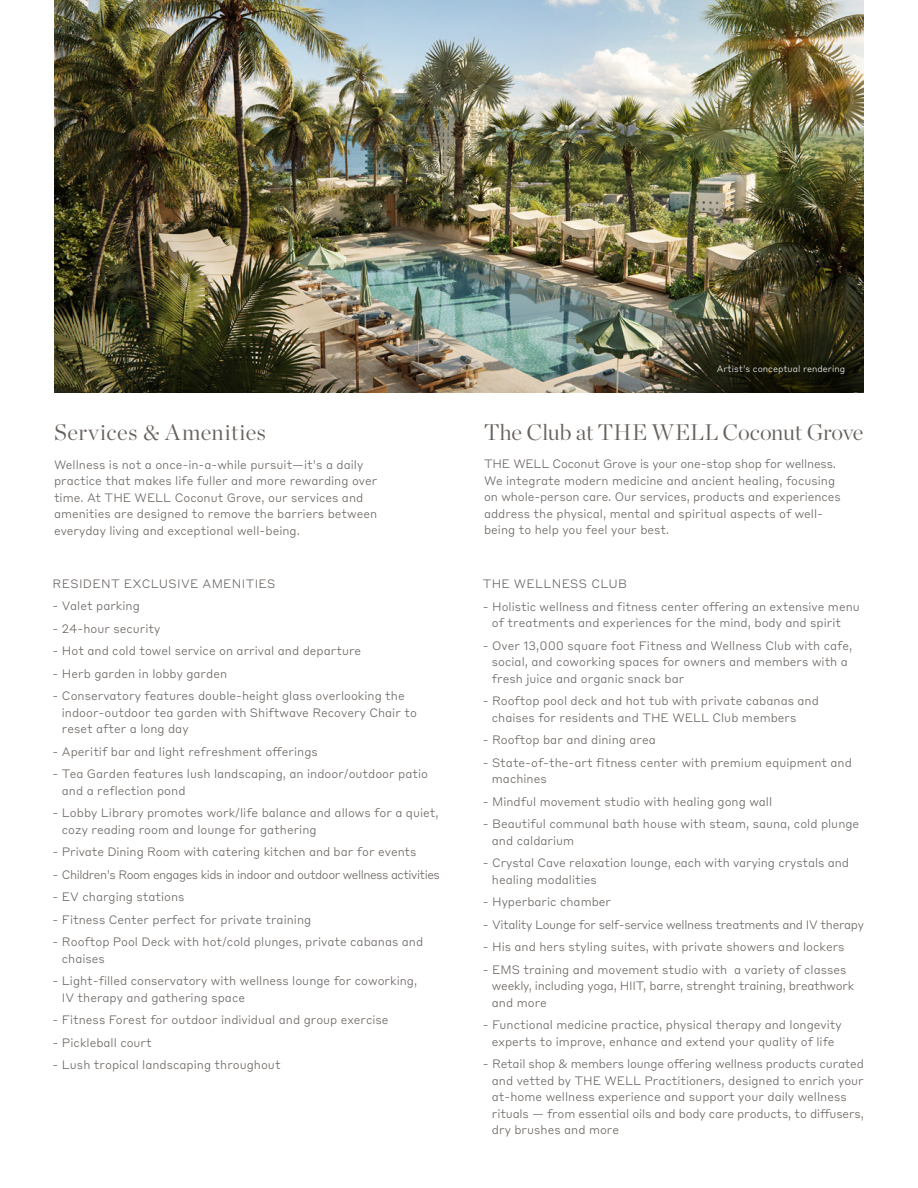
<style>
.page{position:relative;width:918px;height:1188px;background:#fff}
.page>*{position:absolute;margin:0;border:0;box-sizing:border-box;transform-origin:0 0}
.TEXT_BASE{font:300 22.5px "Chronicle Display";letter-spacing:.01em;color:#67615d}
.TEXT_BASE-2{font:300 22.5px "Chronicle Display";letter-spacing:.03em;color:#67615d}
.t1{font:300 12px/16.5px "Styrene B";color:#67615d}
.t2{font:300 12px/16.5px "Styrene B";letter-spacing:-.02em;color:#67615d}
.t3{font:300 12px "Styrene B";letter-spacing:-.04em;color:#67615d}
.t4{font:300 12px "Styrene B";letter-spacing:-.03em;color:#67615d}
.t5{font:300 12px "Styrene B";letter-spacing:.025em;color:#67615d}
.t6{font:300 9px "Styrene B";color:#fff}
</style>
<div class="page">
<img style="left:54px;top:0;width:810px;height:393px">
<p class="TEXT_BASE-2" style="left:54px;top:415px;width:214px">Services &amp; Amenities</p>
<p class="t1" style="left:54px;top:455px;width:325px">Wellness is not a once-in-a-while pursuit—it’s a daily practice that makes life fuller and more rewarding over time. At THE WELL Coconut Grove, our services and amenities are designed to remove the barriers between everyday living and exceptional well-being.</p>
<p class="t5" style="left:53px;top:573px;width:224px">RESIDENT EXCLUSIVE AMENITIES</p>
<p class="t1" style="left:53px;top:597px;width:89px">- Valet parking</p>
<p class="t1" style="left:53px;top:619px;width:109px">- 24-hour security</p>
<p class="t1" style="left:53px;top:642px;width:310px">- Hot and cold towel service on arrival and departure</p>
<p class="t1" style="left:53px;top:664px;width:176px">- Herb garden in lobby garden</p>
<p class="t1" style="left:62px;top:687px;width:357px;text-indent:-9px">- Conservatory features double-height glass overlooking the indoor-outdoor tea garden with Shiftwave Recovery Chair to reset after a long day</p>
<p class="t1" style="left:53px;top:742px;width:267px">- Aperitif bar and light refreshment offerings</p>
<p class="t1" style="left:62px;top:765px;width:368px;text-indent:-9px">- Tea Garden features lush landscaping, an indoor/outdoor patio and a reflection pond</p>
<p class="t1" style="left:62px;top:804px;width:378px;text-indent:-9px">- Lobby Library promotes work/life balance and allows for a quiet, cozy reading room and lounge for gathering</p>
<p class="t1" style="left:53px;top:843px;width:365px">- Private Dining Room with catering kitchen and bar for events</p>
<p class="t3" style="left:53px;top:864px;width:389px">- Children’s Room engages kids in indoor and outdoor wellness activities</p>
<p class="t1" style="left:53px;top:888px;width:133px">- EV charging stations</p>
<p class="t1" style="left:53px;top:910px;width:260px">- Fitness Center perfect for private training</p>
<p class="t1" style="left:62px;top:933px;width:363px;text-indent:-9px">- Rooftop Pool Deck with hot/cold plunges, private cabanas and chaises</p>
<p class="t1" style="left:62px;top:972px;width:357px;text-indent:-9px">- Light-filled conservatory with wellness lounge for coworking,<br>IV therapy and gathering space</p>
<p class="t1" style="left:53px;top:1011px;width:337px">- Fitness Forest for outdoor individual and group exercise</p>
<p class="t1" style="left:53px;top:1033px;width:101px">- Pickleball court</p>
<p class="t1" style="left:53px;top:1056px;width:230px">- Lush tropical landscaping throughout</p>
<p class="t6" style="left:717px;top:362px;width:130px">Artist’s conceptual rendering</p>
<p class="TEXT_BASE" style="left:484px;top:415px;width:381px">The Club at THE WELL Coconut Grove</p>
<p class="t1" style="left:484px;top:455px;width:358px">THE WELL Coconut Grove is your one-stop shop for wellness.<br>We integrate modern medicine and ancient healing, focusing on whole-person care. Our services, products and experiences address the physical, mental and spiritual aspects of well&shy;being to help you feel your best.</p>
<p class="t5" style="left:483px;top:574px;width:146px">THE WELLNESS CLUB</p>
<p class="t1" style="left:492px;top:597px;width:369px;text-indent:-9px">- Holistic wellness and fitness center offering an extensive menu of treatments and experiences for the mind, body and spirit</p>
<p class="t1" style="left:492px;top:636px;width:362px;text-indent:-9px">- Over 13,000 square foot Fitness and Wellness Club with cafe, social, and coworking spaces for owners and members with a fresh juice and organic snack bar</p>
<p class="t1" style="left:492px;top:692px;width:328px;text-indent:-9px">- Rooftop pool deck and hot tub with private cabanas and chaises for residents and THE WELL Club members</p>
<p class="t1" style="left:483px;top:731px;width:175px">- Rooftop bar and dining area</p>
<p class="t1" style="left:492px;top:753px;width:361px;text-indent:-9px">- State-of-the-art fitness center with premium equipment and machines</p>
<p class="t1" style="left:483px;top:792px;width:291px">- Mindful movement studio with healing gong wall</p>
<p class="t1" style="left:492px;top:815px;width:369px;text-indent:-9px">- Beautiful communal bath house with steam, sauna, cold plunge and caldarium</p>
<p class="t1" style="left:492px;top:854px;width:359px;text-indent:-9px">- Crystal Cave relaxation lounge, each with varying crystals and healing modalities</p>
<p class="t1" style="left:483px;top:893px;width:130px">- Hyperbaric chamber</p>
<p class="t4" style="left:483px;top:914px;width:383px">- Vitality Lounge for self-service wellness treatments and IV therapy</p>
<p class="t1" style="left:483px;top:938px;width:363px">- His and hers styling suites, with private showers and lockers</p>
<p class="t2" style="left:492px;top:960px;width:364px;text-indent:-9px">- EMS training and movement studio with a variety of classes weekly, including yoga, HIIT, barre, strenght training, breathwork and more</p>
<p class="t1" style="left:483px;top:1016px;width:361px;text-align:center">- Functional medicine practice, physical therapy and longevity experts to improve, enhance and extend your quality of life</p>
<p class="t1" style="left:492px;top:1055px;width:374px;text-indent:-9px">- Retail shop &amp; members lounge offering wellness products curated and vetted by THE WELL Practitioners, designed to enrich your at-home wellness experience and support your daily wellness rituals — from essential oils and body care products, to diffusers, dry brushes and more</p>
</div>
